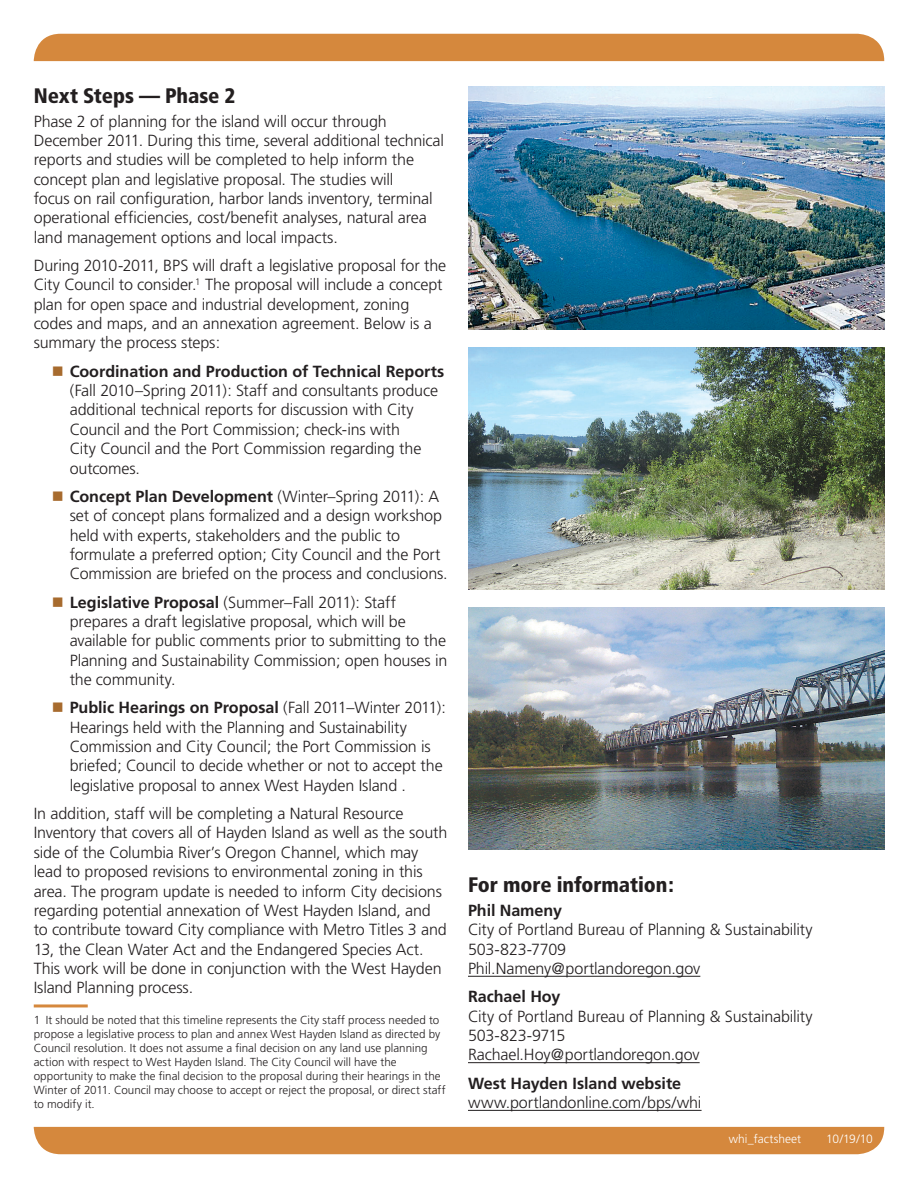
<style>
.page{position:relative;width:918px;height:1188px;background:#fff}
.page>*{position:absolute;margin:0;border:0;box-sizing:border-box;transform-origin:0 0}
.t1{font:900 condensed 21px "Frutiger";letter-spacing:-.005em;color:#231f20}
.t2{font:300 16.2px/19.4px "Frutiger";letter-spacing:-.01em;color:#231f20}
.t3{font:700 16.2px "Frutiger";letter-spacing:-.005em;color:#231f20}
.t4{font:300 12px "Frutiger";color:#fff}
.t5{font:300 11.7px/14px "Frutiger";letter-spacing:.005em;color:#231f20}
.s1{font-weight:700}
</style>
<div class="page">
<div style="left:34px;top:1127px;width:850px;height:27px;background:#d5883d"></div>
<div style="left:34px;top:34px;width:850px;height:27px;background:#d5883d"></div>
<img style="left:468px;top:607px;width:416px;height:242px">
<img style="left:468px;top:347px;width:416px;height:242px">
<img style="left:468px;top:87px;width:416px;height:242px">
<hr style="left:34px;top:1004px;width:54px;height:3px;background:#d5883d">
<hr style="left:468px;top:976px;width:232px;height:1px;background:#231f20">
<hr style="left:468px;top:1062px;width:232px;height:1px;background:#231f20">
<hr style="left:468px;top:1110px;width:234px;height:1px;background:#231f20">
<p class="t1" style="left:34px;top:87px;width:203px">Next Steps — Phase 2</p>
<p class="t2" style="left:34px;top:113px;width:412px">Phase 2 of planning for the island will occur through December 2011. During this time, several additional technical reports and studies will be completed to help inform the concept plan and legislative proposal. The studies will<br>focus on rail configuration, harbor lands inventory, terminal operational efficiencies, cost/benefit analyses, natural area land management options and local impacts.</p>
<p class="t2" style="left:34px;top:257px;width:414px">During 2010-2011, BPS will draft a legislative proposal for the City Council to consider.<sup>1</sup> The proposal will include a concept plan for open space and industrial development, zoning codes and maps, and an annexation agreement. Below is a summary the process steps:</p>
<p class="t3" style="left:70px;top:365px;width:376px">Coordination and Production of Technical Reports</p>
<p class="t2" style="left:70px;top:382px;width:370px">(Fall 2010–Spring 2011): Staff and consultants produce additional technical reports for discussion with City Council and the Port Commission; check-ins with<br>City Council and the Port Commission regarding the outcomes.</p>
<p class="t2" style="left:70px;top:488px;width:380px"><span class="s1">Concept Plan Development</span> (Winter–Spring 2011): A set of concept plans formalized and a design workshop held with experts, stakeholders and the public to formulate a preferred option; City Council and the Port Commission are briefed on the process and conclusions.</p>
<p class="t2" style="left:70px;top:594px;width:379px"><span class="s1">Legislative Proposal</span> (Summer–Fall 2011): Staff prepares a draft legislative proposal, which will be available for public comments prior to submitting to the Planning and Sustainability Commission; open houses in the community.</p>
<p class="t2" style="left:70px;top:699px;width:378px"><span class="s1">Public Hearings on Proposal</span> (Fall 2011–Winter 2011):<br>Hearings held with the Planning and Sustainability Commission and City Council; the Port Commission is briefed; Council to decide whether or not to accept the legislative proposal to annex West Hayden Island .</p>
<p class="t2" style="left:34px;top:805px;width:415px">In addition, staff will be completing a Natural Resource Inventory that covers all of Hayden Island as well as the south side of the Columbia River’s Oregon Channel, which may lead to proposed revisions to environmental zoning in this area. The program update is needed to inform City decisions regarding potential annexation of West Hayden Island, and to contribute toward City compliance with Metro Titles 3 and 13, the Clean Water Act and the Endangered Species Act.<br>This work will be done in conjunction with the West Hayden Island Planning process.</p>
<p class="t5" style="left:34px;top:1014px;width:413px">1 It should be noted that this timeline represents the City staff process needed to propose a legislative process to plan and annex West Hayden Island as directed by Council resolution. It does not assume a final decision on any land use planning action with respect to West Hayden Island. The City Council will have the opportunity to make the final decision to the proposal during their hearings in the Winter of 2011. Council may choose to accept or reject the proposal, or direct staff to modify it.</p>
<p class="t1" style="left:468px;top:876px;width:207px">For more information:</p>
<p class="t3" style="left:468px;top:904px;width:96px">Phil Nameny</p>
<p class="t2" style="left:468px;top:921px;width:346px">City of Portland Bureau of Planning &amp; Sustainability<br>503-823-7709<br>Phil.Nameny@portlandoregon.gov</p>
<p class="t3" style="left:468px;top:990px;width:94px">Rachael Hoy</p>
<p class="t2" style="left:468px;top:1008px;width:346px">City of Portland Bureau of Planning &amp; Sustainability<br>503-823-9715<br>Rachael.Hoy@portlandoregon.gov</p>
<p class="t3" style="left:468px;top:1077px;width:215px">West Hayden Island website</p>
<p class="t2" style="left:468px;top:1094px;width:235px">www.portlandonline.com/bps/whi</p>
<p class="t4" style="left:729px;top:1134px;width:74px">whi_factsheet</p>
<p class="t4" style="left:826px;top:1134px;width:48px">10/19/10</p>
</div>
